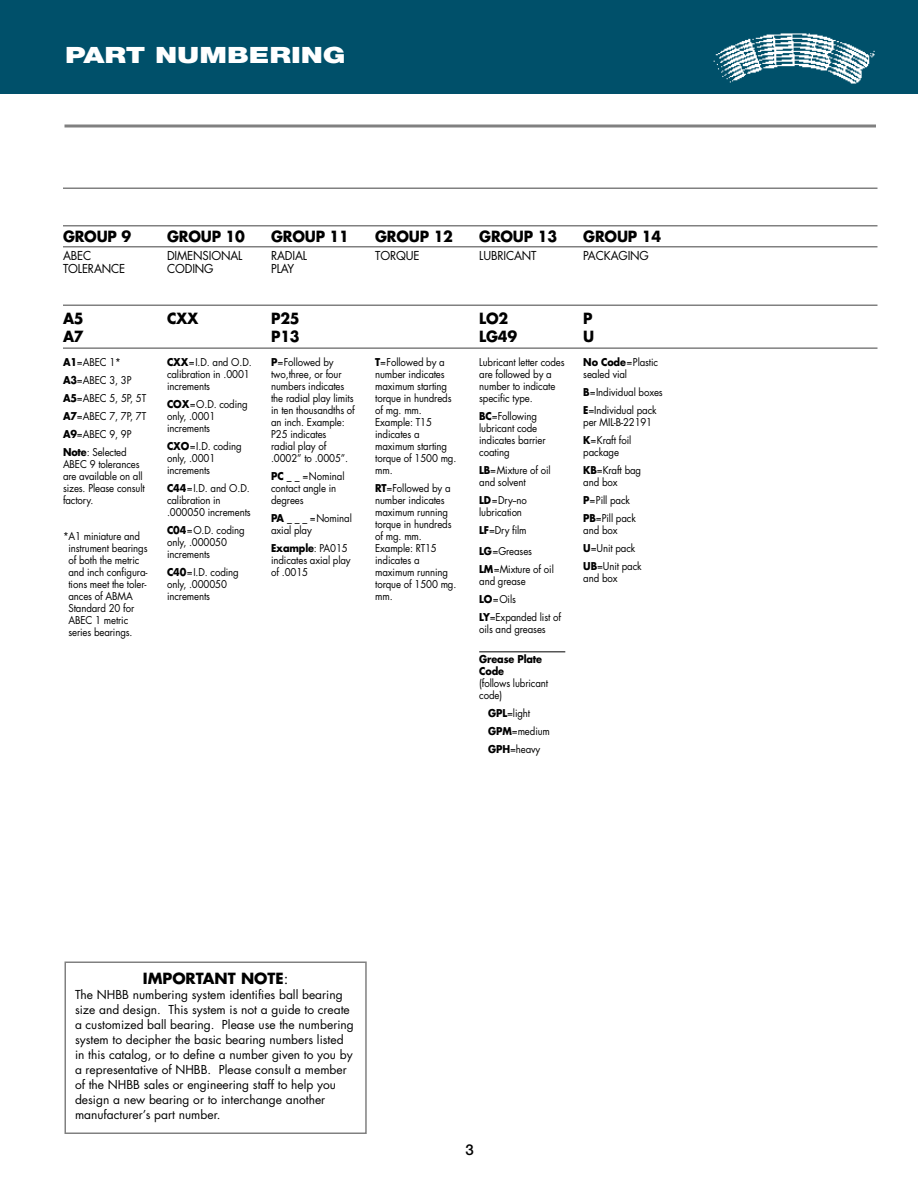
<style>
.page{position:relative;width:918px;height:1188px;background:#fff}
.page>*{position:absolute;margin:0;border:0;box-sizing:border-box;transform-origin:0 0}
.t1{font:900 22.5px "Helvetica Neue";color:#fff;scale:1.3 1}
.t2{font:700 15px/18px "Futura";letter-spacing:-.015em;color:#000;scale:.95 1}
.t3{font:700 15px "Futura";letter-spacing:-.015em;color:#000}
.t4{font:500 15px "Helvetica Neue";color:#000}
.t5{font:12px/15px "Futura";color:#000}
.t6{font:12px/13.5px "Futura";color:#000;scale:.95 1}
.t7{font:10.5px/12px "Futura";letter-spacing:-.01em;color:#000;scale:.92 1}
.t8{font:700 10.5px/12px "Futura";letter-spacing:-.015em;color:#000;scale:.92 1}
.s1{font-weight:700}
.s2{font-weight:400}
</style>
<div class="page">
<svg style="left:64px;top:124px;width:812px;height:4px;background:#9f9f9f"></svg>
<hr style="left:479px;top:651px;width:86px;height:1px;background:#000">
<div style="left:64px;top:962px;width:303px;height:172px;border:2px solid #808080"></div>
<div style="left:0;top:0;width:918px;height:94px;background:#00506a"></div>
<hr style="left:63px;top:347px;width:815px;height:2px;background:#808080">
<hr style="left:63px;top:225px;width:815px;height:1px;background:#808080">
<hr style="left:63px;top:188px;width:815px;height:1px;background:#808080">
<hr style="left:63px;top:246px;width:815px;height:2px;background:#808080">
<hr style="left:63px;top:304px;width:815px;height:2px;background:#808080">
<img style="left:713px;top:33px;width:162px;height:51px">
<h1 class="t1" style="left:65px;top:46px;width:217px">PART NUMBERING</h1>
<h2 class="t2" style="left:63px;top:229px;width:73px">GROUP 9</h2>
<p class="t6" style="left:63px;top:250px;width:67px">ABEC<br>TOLERANCE</p>
<h2 class="t2" style="left:167px;top:229px;width:83px">GROUP 10</h2>
<p class="t6" style="left:167px;top:250px;width:81px">DIMENSIONAL<br>CODING</p>
<h2 class="t2" style="left:271px;top:229px;width:83px">GROUP 11</h2>
<p class="t6" style="left:271px;top:250px;width:40px">RADIAL<br>PLAY</p>
<h2 class="t2" style="left:375px;top:229px;width:83px">GROUP 12</h2>
<p class="t6" style="left:375px;top:250px;width:48px">TORQUE</p>
<h2 class="t2" style="left:479px;top:229px;width:83px">GROUP 13</h2>
<p class="t6" style="left:479px;top:250px;width:62px">LUBRICANT</p>
<h2 class="t2" style="left:583px;top:229px;width:83px">GROUP 14</h2>
<p class="t6" style="left:583px;top:250px;width:71px">PACKAGING</p>
<h2 class="t2" style="left:63px;top:311px;width:23px">A5<br>A7</h2>
<h2 class="t2" style="left:167px;top:311px;width:35px">CXX</h2>
<h2 class="t2" style="left:271px;top:311px;width:32px">P25<br>P13</h2>
<h2 class="t2" style="left:479px;top:311px;width:41px">LO2<br>LG49</h2>
<h2 class="t2" style="left:583px;top:311px;width:13px">P<br>U</h2>
<p class="t7" style="left:63px;top:354px;width:92px;line-height:18px"><span class="s1">A1</span>=ABEC 1*<br><span class="s1">A3</span>=ABEC 3, 3P<br><span class="s1">A5</span>=ABEC 5, 5P, 5T<br><span class="s1">A7</span>=ABEC 7, 7P, 7T<br><span class="s1">A9</span>=ABEC 9, 9P<br><span class="s1">Note</span>: Selected</p>
<p class="t7" style="left:63px;top:459px;width:90px">ABEC 9 tolerances are available on all sizes. Please consult factory.</p>
<p class="t7" style="left:68px;top:531px;width:88px;text-indent:-5px">*A1 miniature and instrument bearings of both the metric and inch configura&shy;tions meet the toler&shy;ances of ABMA<br>Standard 20 for<br>ABEC 1 metric series bearings.</p>
<p class="t7" style="left:167px;top:357px;width:94px"><span class="s1">CXX</span>=I.D. and O.D. calibration in .0001 increments</p>
<p class="t7" style="left:167px;top:399px;width:89px"><span class="s1">COX</span>=O.D. coding only, .0001 increments</p>
<p class="t7" style="left:167px;top:441px;width:83px"><span class="s1">CXO</span>=I.D. coding only, .0001 increments</p>
<p class="t7" style="left:167px;top:483px;width:93px"><span class="s1">C44</span>=I.D. and O.D. calibration in .000050 increments</p>
<p class="t7" style="left:167px;top:525px;width:86px"><span class="s1">C04</span>=O.D. coding only, .000050 increments</p>
<p class="t7" style="left:167px;top:567px;width:79px"><span class="s1">C40</span>=I.D. coding only, .000050 increments</p>
<p class="t7" style="left:271px;top:357px;width:93px"><span class="s1">P</span>=Followed by two,three, or four numbers indicates the radial play limits in ten thousandths of an inch. Example:<br>P25 indicates<br>radial play of .0002” to .0005”.</p>
<p class="t7" style="left:271px;top:471px;width:81px"><span class="s1">PC _ _</span> =Nominal contact angle in degrees</p>
<p class="t7" style="left:271px;top:513px;width:89px"><span class="s1">PA</span> _ _ _ =Nominal axial play</p>
<p class="t7" style="left:271px;top:543px;width:88px"><span class="s1">Example</span>: PA015 indicates axial play of .0015</p>
<p class="t7" style="left:375px;top:357px;width:90px"><span class="s1">T</span>=Followed by a number indicates maximum starting torque in hundreds of mg. mm.<br>Example: T15 indicates a maximum starting torque of 1500 mg. mm.</p>
<p class="t7" style="left:375px;top:483px;width:90px"><span class="s1">RT</span>=Followed by a number indicates maximum running torque in hundreds of mg. mm.<br>Example: RT15 indicates a maximum running torque of 1500 mg. mm.</p>
<p class="t7" style="left:479px;top:357px;width:94px">Lubricant letter codes are followed by a number to indicate specific type.</p>
<p class="t7" style="left:479px;top:411px;width:74px"><span class="s1">BC</span>=Following lubricant code indicates barrier coating</p>
<p class="t7" style="left:479px;top:465px;width:79px"><span class="s1">LB</span>=Mixture of oil and solvent</p>
<p class="t7" style="left:479px;top:495px;width:53px"><span class="s1">LD</span>=Dry--no lubrication</p>
<p class="t7" style="left:479px;top:520px;width:59px;line-height:21px"><span class="s1">LF</span>=Dry film<br><span class="s1">LG</span>=Greases</p>
<p class="t7" style="left:479px;top:564px;width:83px"><span class="s1">LM</span>=Mixture of oil and grease</p>
<p class="t7" style="left:479px;top:591px;width:90px;line-height:18px"><span class="s1">LO</span>=Oils<br><span class="s1">LY</span>=Expanded list of</p>
<p class="t7" style="left:479px;top:624px;width:74px">oils and greases</p>
<p class="t8" style="left:479px;top:654px;width:70px">Grease Plate<br>Code</p>
<p class="t7" style="left:479px;top:678px;width:76px">(follows lubricant code)</p>
<p class="t7" style="left:488px;top:705px;width:69px;line-height:18px"><span class="s1">GPL</span>=light<br><span class="s1">GPM</span>=medium<br><span class="s1">GPH</span>=heavy</p>
<p class="t7" style="left:583px;top:357px;width:83px"><span class="s1">No Code</span>=Plastic sealed vial</p>
<p class="t7" style="left:583px;top:384px;width:88px;line-height:18px"><span class="s1">B</span>=Individual boxes<br><span class="s1">E</span>=Individual pack</p>
<p class="t7" style="left:583px;top:414px;width:76px;line-height:18px">per MIL-B-22191<br><span class="s1">K</span>=Kraft foil</p>
<p class="t7" style="left:583px;top:444px;width:64px;line-height:18px">package<br><span class="s1">KB</span>=Kraft bag</p>
<p class="t7" style="left:583px;top:474px;width:59px;line-height:18px">and box<br><span class="s1">P</span>=Pill pack<br><span class="s1">PB</span>=Pill pack</p>
<p class="t7" style="left:583px;top:522px;width:65px;line-height:18px">and box<br><span class="s1">U</span>=Unit pack<br><span class="s1">UB</span>=Unit pack</p>
<p class="t7" style="left:583px;top:573px;width:39px">and box</p>
<h2 class="t3" style="left:143px;top:972px;width:147px">IMPORTANT NOTE<span class="s2">:</span></h2>
<p class="t5" style="left:75px;top:989px;width:280px">The NHBB numbering system identifies ball bearing size and design. This system is not a guide to create a customized ball bearing. Please use the numbering system to decipher the basic bearing numbers listed in this catalog, or to define a number given to you by a representative of NHBB. Please consult a member of the NHBB sales or engineering staff to help you design a new bearing or to interchange another manufacturer’s part number.</p>
<h2 class="t4" style="left:466px;top:1144px;width:10px">3</h2>
</div>
